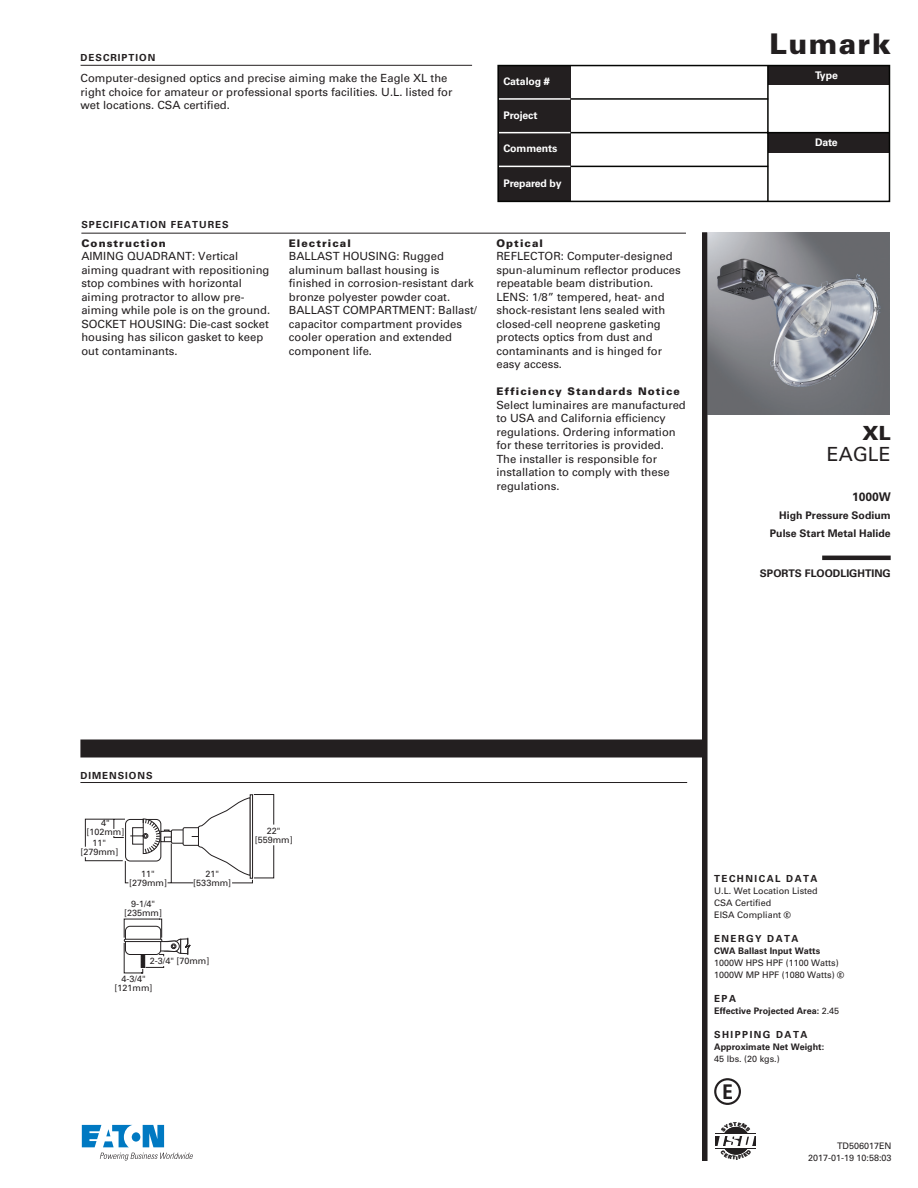
<style>
.page{position:relative;width:918px;height:1188px;background:#fff}
.page>*{position:absolute;margin:0;border:0;box-sizing:border-box;transform-origin:0 0}
.t1{font:900 28.5px "Univers LT Std";letter-spacing:.05em;color:#231f20}
.Product_Name_Paragra{font:19.5px "Univers LT Std";color:#231f20}
.Product_Name_Paragra-2{font:900 19.5px "Univers LT Std";color:#231f20}
.Wattage_Paragraph{font:700 12px "Univers LT Std";color:#231f20}
.Body_Copy_Paragraph{font:11.25px/13.5px "Univers LT Std";color:#231f20}
.Body_Copy_Paragraph-2{font:900 10.5px "Univers LT Std";letter-spacing:.1em;color:#231f20}
.t2{font:700 10.5px "Univers LT Std";letter-spacing:-.01em;color:#fff}
.Lamp_Source_Paragrap{font:700 10.5px/18px "Univers LT Std";color:#231f20;text-align:right}
.Product_Category_Par{font:700 10.5px "Univers LT Std";color:#231f20}
.Header_With_Rule_Par{font:700 9.75px "Univers LT Std";letter-spacing:.1em;color:#231f20}
.Tech_Data_Paragraph{font:700 9.75px "Univers LT Std";letter-spacing:.15em;color:#231f20}
.Tech_Data_Paragraph-2{font:9px/9px "Univers LT Std";color:#231f20;text-align:center}
.Tech_Data_Paragraph-3{font:700 9px "Univers LT Std";color:#231f20}
.AD_Number_Paragraph{font:9px "Univers LT Std";color:#231f20}
.s1{font-family:"CL LOGOS"}
.s2{font-weight:400}
</style>
<div class="page">
<div style="left:80px;top:740px;width:624px;height:18px;background:#231f20"></div>
<img style="left:707px;top:232px;width:183px;height:183px">
<div style="left:702px;top:232px;width:5px;height:929px;background:#231f20"></div>
<hr style="left:81px;top:233px;width:605px;height:1px;background:#231f20">
<hr style="left:822px;top:556px;width:69px;height:4px;background:#231f20">
<hr style="left:81px;top:65px;width:391px;height:1px;background:#231f20">
<svg style="left:82px;top:1125px;width:82px;height:22px"></svg>
<svg style="left:100px;top:1153px;width:93px;height:8px"></svg>
<div style="left:498px;top:66px;width:73px;height:135px;background:#231f20"></div>
<div style="left:768px;top:65px;width:121px;height:20px;background:#231f20"></div>
<div style="left:768px;top:133px;width:121px;height:19px;background:#231f20"></div>
<hr style="left:570px;top:98px;width:198px;height:2px;background:#040503">
<hr style="left:498px;top:98px;width:72px;height:2px;background:#fff">
<hr style="left:570px;top:166px;width:198px;height:1px;background:#040503">
<hr style="left:498px;top:166px;width:72px;height:1px;background:#fff">
<hr style="left:767px;top:66px;width:2px;height:135px;background:#040503">
<hr style="left:570px;top:132px;width:319px;height:1px;background:#040503">
<hr style="left:499px;top:132px;width:71px;height:1px;background:#fff">
<div style="left:497px;top:65px;width:393px;height:137px;border:2px solid #040503"></div>
<svg style="left:85px;top:794px;width:189px;height:180px"></svg>
<hr style="left:80px;top:782px;width:607px;height:1px;background:#231f20">
<svg style="left:714px;top:1078px;width:27px;height:27px"></svg>
<svg style="left:716px;top:1133px;width:40px;height:16px"></svg>
<hr style="left:714px;top:1135px;width:44px;height:1px;background:#fff">
<hr style="left:714px;top:1146px;width:44px;height:1px;background:#fff">
<svg style="left:717px;top:1126px;width:37px;height:29px"></svg>
<p class="Header_With_Rule_Par" style="left:81px;top:51px;width:76px">DESCRIPTION</p>
<p class="Body_Copy_Paragraph" style="left:81px;top:72px;width:373px">Computer-designed optics and precise aiming make the Eagle XL the right choice for amateur or professional sports facilities. U.L. listed for wet locations. CSA certified.</p>
<p class="Header_With_Rule_Par" style="left:81px;top:219px;width:149px">SPECIFICATION FEATURES</p>
<p class="Body_Copy_Paragraph-2" style="left:81px;top:236px;width:86px">Construction</p>
<p class="Body_Copy_Paragraph" style="left:81px;top:250px;width:190px">AIMING QUADRANT: Vertical aiming quadrant with repositioning stop combines with horizontal aiming protractor to allow pre&shy;aiming while pole is on the ground.<br>SOCKET HOUSING: Die-cast socket housing has silicon gasket to keep out contaminants.</p>
<p class="Body_Copy_Paragraph-2" style="left:289px;top:236px;width:63px">Electrical</p>
<p class="Body_Copy_Paragraph" style="left:289px;top:250px;width:190px">BALLAST HOUSING: Rugged aluminum ballast housing is finished in corrosion-resistant dark bronze polyester powder coat.<br>BALLAST COMPARTMENT: Ballast/ capacitor compartment provides cooler operation and extended component life.</p>
<p class="t2" style="left:503px;top:75px;width:48px">Catalog #</p>
<p class="t2" style="left:503px;top:109px;width:36px">Project</p>
<p class="t2" style="left:503px;top:142px;width:56px">Comments</p>
<p class="t2" style="left:503px;top:177px;width:60px">Prepared by</p>
<p class="Body_Copy_Paragraph-2" style="left:496px;top:236px;width:48px">Optical</p>
<p class="Body_Copy_Paragraph" style="left:496px;top:250px;width:186px">REFLECTOR: Computer-designed spun-aluminum reflector produces repeatable beam distribution.<br>LENS: 1/8” tempered, heat- and shock-resistant lens sealed with closed-cell neoprene gasketing protects optics from dust and contaminants and is hinged for easy access.</p>
<p class="Body_Copy_Paragraph-2" style="left:496px;top:385px;width:185px">Efficiency Standards Notice</p>
<p class="Body_Copy_Paragraph" style="left:496px;top:398px;width:191px">Select luminaires are manufactured to USA and California efficiency regulations. Ordering information for these territories is provided.<br>The installer is responsible for installation to comply with these regulations.</p>
<h1 class="t1" style="left:770px;top:26px;width:123px">Lumark</h1>
<p class="t2" style="left:815px;top:69px;width:24px">Type</p>
<p class="t2" style="left:815px;top:136px;width:24px">Date</p>
<p class="Product_Name_Paragra-2" style="left:863px;top:421px;width:30px">XL</p>
<p class="Product_Name_Paragra" style="left:827px;top:443px;width:65px">EAGLE</p>
<p class="Wattage_Paragraph" style="left:852px;top:489px;width:40px">1000W</p>
<p class="Lamp_Source_Paragrap" style="left:770px;top:506px;width:122px">High Pressure Sodium<br>Pulse Start Metal Halide</p>
<p class="Product_Category_Par" style="left:760px;top:567px;width:132px">SPORTS FLOODLIGHTING</p>
<p class="Header_With_Rule_Par" style="left:80px;top:770px;width:74px">DIMENSIONS</p>
<p class="Tech_Data_Paragraph-2" style="left:86px;top:819px;width:39px">4" [102mm]</p>
<p class="Tech_Data_Paragraph-2" style="left:80px;top:839px;width:39px">11" [279mm]</p>
<p class="Tech_Data_Paragraph-2" style="left:129px;top:869px;width:39px">11" [279mm]</p>
<p class="Tech_Data_Paragraph-2" style="left:193px;top:869px;width:39px">21" [533mm]</p>
<p class="Tech_Data_Paragraph-2" style="left:124px;top:899px;width:39px">9-1/4" [235mm]</p>
<p class="Tech_Data_Paragraph-2" style="left:150px;top:957px;width:61px">2-3/4" [70mm]</p>
<p class="Tech_Data_Paragraph-2" style="left:115px;top:974px;width:39px">4-3/4" [121mm]</p>
<p class="Tech_Data_Paragraph-2" style="left:255px;top:827px;width:39px">22" [559mm]</p>
<p class="Tech_Data_Paragraph" style="left:714px;top:873px;width:105px">TECHNICAL DATA</p>
<p class="Tech_Data_Paragraph-2" style="left:714px;top:886px;width:105px">U.L. Wet Location Listed</p>
<p class="Tech_Data_Paragraph-2" style="left:714px;top:898px;width:59px">CSA Certified</p>
<p class="Tech_Data_Paragraph-2" style="left:714px;top:910px;width:78px">EISA Compliant <span class="s1">G</span></p>
<p class="Tech_Data_Paragraph" style="left:714px;top:933px;width:86px">ENERGY DATA</p>
<p class="Tech_Data_Paragraph-3" style="left:714px;top:945px;width:108px">CWA Ballast Input Watts</p>
<p class="Tech_Data_Paragraph-2" style="left:714px;top:958px;width:126px">1000W HPS HPF (1100 Watts)</p>
<p class="Tech_Data_Paragraph-2" style="left:714px;top:970px;width:132px">1000W MP HPF (1080 Watts) <span class="s1">G</span></p>
<p class="Tech_Data_Paragraph" style="left:714px;top:993px;width:23px">EPA</p>
<p class="Tech_Data_Paragraph-3" style="left:714px;top:1005px;width:127px">Effective Projected Area: <span class="s2">2.45</span></p>
<p class="Tech_Data_Paragraph" style="left:714px;top:1029px;width:95px">SHIPPING DATA</p>
<p class="Tech_Data_Paragraph-3" style="left:714px;top:1041px;width:112px">Approximate Net Weight:</p>
<p class="Tech_Data_Paragraph-2" style="left:714px;top:1054px;width:67px">45 lbs. (20 kgs.)</p>
<p class="AD_Number_Paragraph" style="left:837px;top:1141px;width:56px">TD506017EN</p>
<p class="AD_Number_Paragraph" style="left:808px;top:1153px;width:85px">2017-01-19 10:58:03</p>
</div>
